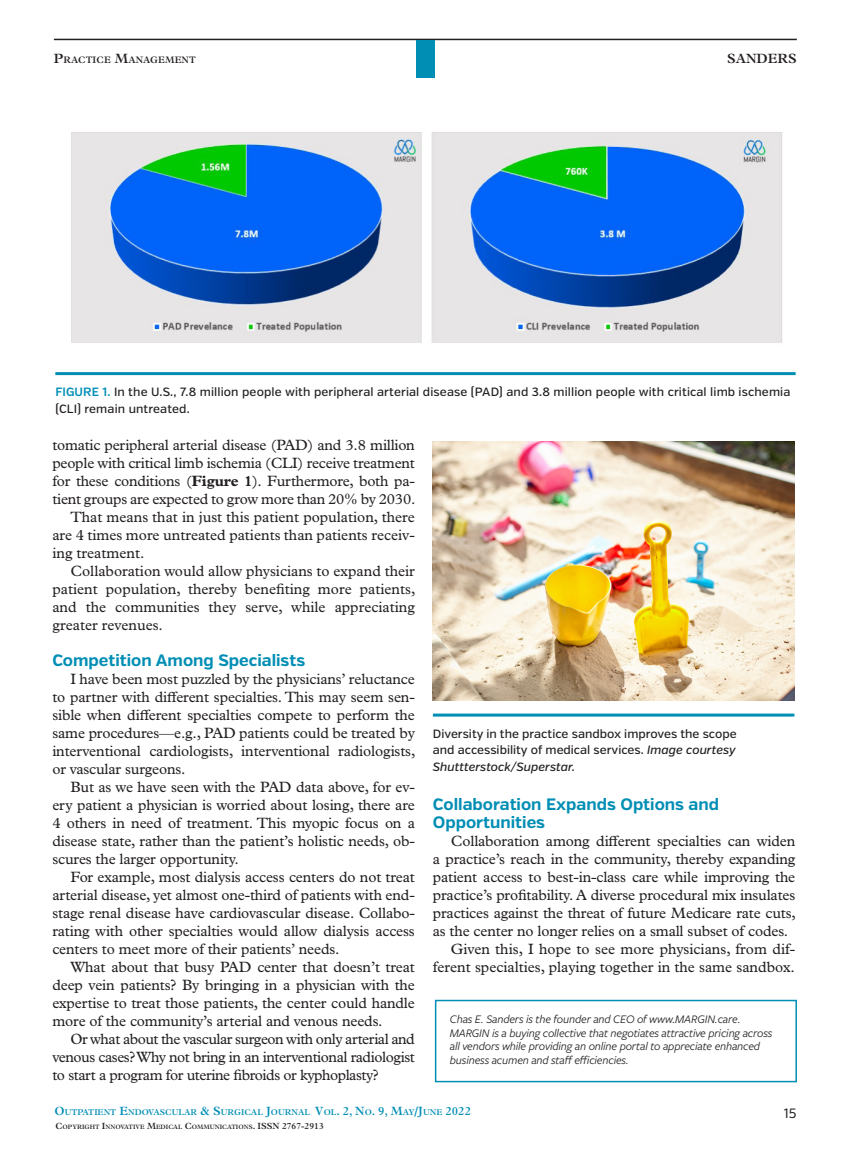
<style>
.page{position:relative;width:851px;height:1161px;background:#fff}
.page>*{position:absolute;margin:0;border:0;box-sizing:border-box;transform-origin:0 0}
.IMC_Article_Subhead{font:700 16.5px/18px "Verb";color:#008eb5}
.IMC_Article_Body{font:15px/18px "Plantin MT Pro";letter-spacing:-.01em;color:#231f20;text-align:justify}
.t1{font:600 13.5px "Plantin MT Pro";color:#231f20}
.t2{font:13.5px "Verb";color:#231f20}
.IMC_Figure_Caption{font:500 12px/16.5px "Verb";letter-spacing:.01em;color:#231f20}
.IMC_Disclaimer{font:italic 12px/13.5px "Freight Sans Pro";letter-spacing:-.01em;color:#231f20}
.t3{font:600 9.45px "Plantin MT Pro";letter-spacing:.015em;color:#231f20}
.t4{font:600 9px "Plantin MT Pro";color:#231f20}
.t5{font:600 8.4px "Plantin MT Pro";color:#008eb5}
.t6{font:600 6.3px "Plantin MT Pro";color:#231f20}
.s1{font-size:13.5px}
.s2{font-weight:600;color:#008eb5}
.s3{font-weight:700}
.s4{font-style:italic}
.s5{font-size:12px}
.s6{font-size:9px}
</style>
<div class="page">
<hr style="left:54px;top:39px;width:742px;height:1px;background:#231f20">
<div style="left:416px;top:40px;width:18px;height:37px;background:#008eb5"></div>
<div style="left:435px;top:1000px;width:361px;height:82px;border:2px solid #008eb5"></div>
<img style="left:71px;top:132px;width:711px;height:211px">
<hr style="left:55px;top:372px;width:740px;height:3px;background:#008eb5">
<img style="left:433px;top:441px;width:361px;height:259px">
<hr style="left:433px;top:714px;width:361px;height:3px;background:#008eb5">
<p class="t3" style="left:54px;top:55px;width:143px"><span class="s1">P</span>RACTICE <span class="s1">M</span>ANAGEMENT</p>
<p class="t1" style="left:727px;top:51px;width:71px">SANDERS</p>
<p class="IMC_Figure_Caption" style="left:55px;top:384px;width:736px"><span class="s2">FIGURE 1.</span> In the U.S., 7.8 million people with peripheral arterial disease (PAD) and 3.8 million people with critical limb ischemia (CLI) remain untreated.</p>
<p class="IMC_Article_Body" style="left:52px;top:436px;width:364px">tomatic peripheral arterial disease (PAD) and 3.8 million people with critical limb ischemia (CLI) receive treatment for these conditions (<span class="s3">Figure 1</span>). Furthermore, both pa&shy;tient groups are expected to grow more than 20% by 2030.</p>
<p class="IMC_Article_Body" style="left:52px;top:508px;width:364px;text-indent:18px">That means that in just this patient population, there are 4 times more untreated patients than patients receiv&shy;ing treatment.</p>
<p class="IMC_Article_Body" style="left:52px;top:562px;width:364px;text-indent:18px">Collaboration would allow physicians to expand their patient population, thereby benefiting more patients, and the communities they serve, while appreciating greater revenues.</p>
<p class="IMC_Article_Subhead" style="left:52px;top:652px;width:254px">Competition Among Specialists</p>
<p class="IMC_Article_Body" style="left:52px;top:670px;width:364px;text-indent:18px">I have been most puzzled by the physicians’ reluctance to partner with different specialties. This may seem sen&shy;sible when different specialties compete to perform the same procedures—e.g., PAD patients could be treated by interventional cardiologists, interventional radiologists, or vascular surgeons.</p>
<p class="IMC_Article_Body" style="left:52px;top:778px;width:364px;text-indent:18px">But as we have seen with the PAD data above, for ev&shy;ery patient a physician is worried about losing, there are 4 others in need of treatment. This myopic focus on a disease state, rather than the patient’s holistic needs, ob&shy;scures the larger opportunity.</p>
<p class="IMC_Article_Body" style="left:52px;top:868px;width:364px;text-indent:18px">For example, most dialysis access centers do not treat arterial disease, yet almost one-third of patients with end&shy;stage renal disease have cardiovascular disease. Collabo&shy;rating with other specialties would allow dialysis access centers to meet more of their patients’ needs.</p>
<p class="IMC_Article_Body" style="left:52px;top:958px;width:364px;text-indent:18px">What about that busy PAD center that doesn’t treat deep vein patients? By bringing in a physician with the expertise to treat those patients, the center could handle more of the community’s arterial and venous needs.</p>
<p class="IMC_Article_Body" style="left:52px;top:1030px;width:364px;text-indent:18px">Or what about the vascular surgeon with only arterial and venous cases? Why not bring in an interventional radiologist to start a program for uterine fibroids or kyphoplasty?</p>
<p class="IMC_Figure_Caption" style="left:433px;top:725px;width:305px;text-align:justify">Diversity in the practice sandbox improves the scope and accessibility of medical services. <span class="s4">Image courtesy Shuttterstock/Superstar.</span></p>
<p class="IMC_Article_Subhead" style="left:433px;top:796px;width:288px">Collaboration Expands Options and<br>Opportunities</p>
<p class="IMC_Article_Body" style="left:433px;top:832px;width:364px;text-indent:18px">Collaboration among different specialties can widen a practice’s reach in the community, thereby expanding patient access to best-in-class care while improving the practice’s profitability. A diverse procedural mix insulates practices against the threat of future Medicare rate cuts, as the center no longer relies on a small subset of codes.</p>
<p class="IMC_Article_Body" style="left:433px;top:940px;width:364px;text-align:right">Given this, I hope to see more physicians, from dif&shy;ferent specialties, playing together in the same sandbox.</p>
<p class="IMC_Disclaimer" style="left:450px;top:1012px;width:324px">Chas E. Sanders is the founder and CEO of www.MARGIN.care.<br>MARGIN is a buying collective that negotiates attractive pricing across all vendors while providing an online portal to appreciate enhanced business acumen and staff efficiencies.</p>
<p class="t5" style="left:55px;top:1108px;width:418px"><span class="s5">O</span>UTPATIENT <span class="s5">E</span>NDOVASCULAR <span class="s5">&amp; S</span> URGICAL <span class="s5">J</span>OURNAL <span class="s5">V</span>OL<span class="s5">. 2, N</span>O<span class="s5">. 9, M</span>AY<span class="s5">/J</span>UNE <span class="s5">2022</span></p>
<p class="t2" style="left:783px;top:1105px;width:14px">15</p>
<p class="t6" style="left:56px;top:1123px;width:143px"><span class="s6">C</span> OPYRIGHT <span class="s6">I</span>NNOVATIVE <span class="s6">M</span>EDICAL <span class="s6">C</span> OMM</p>
<p class="t6" style="left:210px;top:1123px;width:55px">UNICATIONS<span class="s6">. ISSN</span></p>
<p class="t4" style="left:282px;top:1121px;width:43px">2767-2913</p>
</div>
